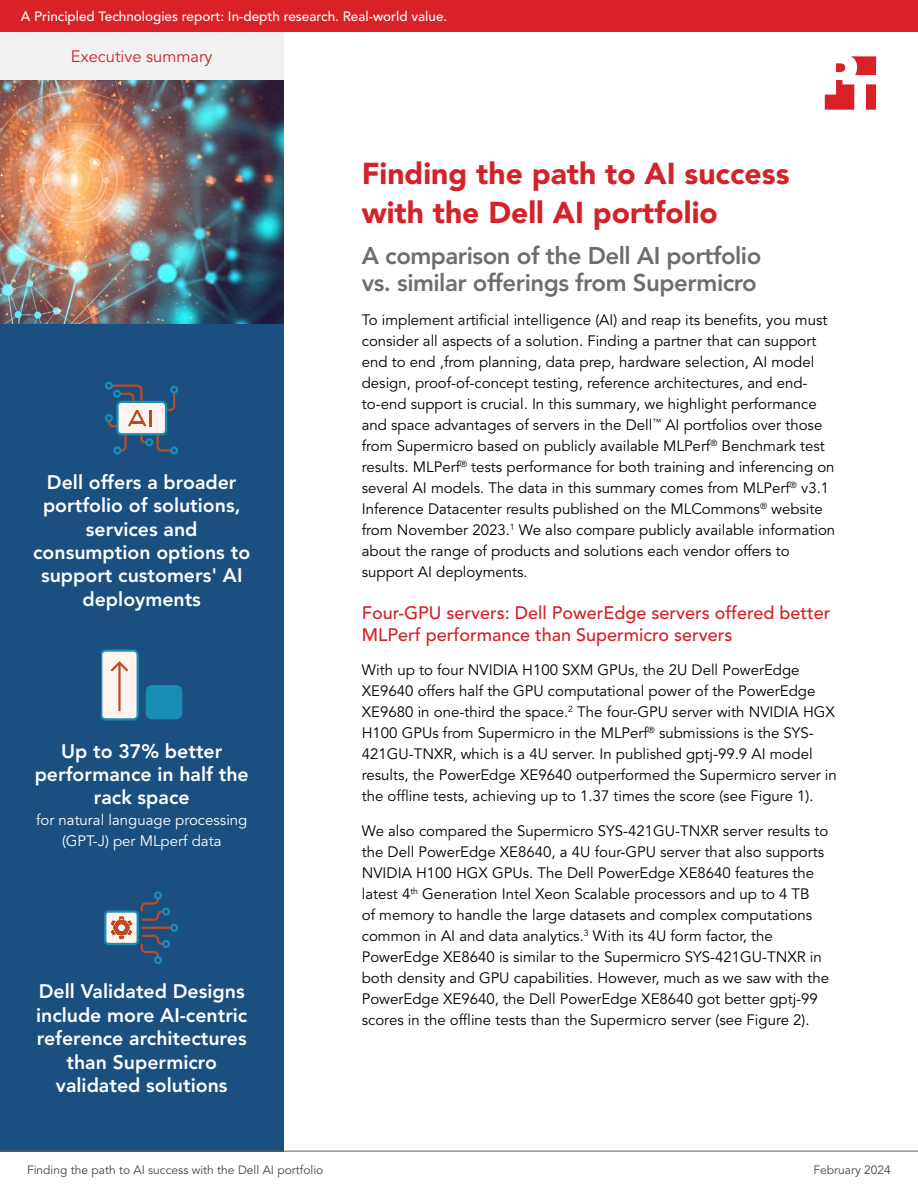
<style>
.page{position:relative;width:918px;height:1188px;background:#fff}
.page>*{position:absolute;margin:0;border:0;box-sizing:border-box;transform-origin:0 0}
.t1{font:900 30px/39px "Avenir LT Pro";color:#d2232a}
.t2{font:800 24px/27px "Avenir LT Pro";letter-spacing:-.02em;color:#6d6e71}
.t3{font:800 19.5px/23.4px "Avenir LT Pro";color:#fff;text-align:center}
.t4{font:500 18px/21.6px "Avenir LT Pro";color:#d2232a}
.t5{font:16.5px "Avenir LT Pro";color:#d2232a}
.t6{font:15px/21px "Avenir LT Pro";color:#000}
.t7{font:15px/21px "Avenir LT Pro";color:#fff;text-align:center}
.t8{font:500 13.5px "Avenir LT Pro";color:#fff}
.t9{font:12px "Avenir LT Pro";color:#464547}
</style>
<div class="page">
<img style="left:0;top:80px;width:284px;height:244px">
<div style="left:0;top:32px;width:284px;height:48px;background:#f1f1f2"></div>
<div style="left:0;top:324px;width:284px;height:827px;background:#1a4f80"></div>
<svg style="left:105px;top:382px;width:73px;height:73px"></svg>
<div style="left:146px;top:685px;width:36px;height:34px;background:#188db6;border-radius:6px"></div>
<svg style="left:101px;top:649px;width:38px;height:72px"></svg>
<svg style="left:140px;top:891px;width:38px;height:73px"></svg>
<div style="left:105px;top:912px;width:33px;height:32px;background:#fef3ed;border-radius:3px"></div>
<div style="left:104px;top:910px;width:35px;height:35px;border:2px solid #188db6;border-radius:3px"></div>
<svg style="left:111px;top:916px;width:21px;height:23px"></svg>
<hr style="left:0;top:1151px;width:918px;height:1px;background:#616264">
<div style="left:0;top:0;width:918px;height:32px;background:#da2128"></div>
<svg style="left:825px;top:56px;width:51px;height:54px"></svg>
<p class="t8" style="left:21px;top:9px;width:428px">A Principled Technologies report: In-depth research. Real-world value.</p>
<p class="t5" style="left:71px;top:46px;width:143px">Executive summary</p>
<h3 class="t3" style="left:33px;top:470px;width:218px">Dell offers a broader portfolio of solutions, services and consumption options to support customers' AI deployments</h3>
<h3 class="t3" style="left:35px;top:739px;width:216px">Up to 37% better performance in half the rack space</h3>
<p class="t7" style="left:36px;top:810px;width:213px">for natural language processing (GPT-J) per MLperf data</p>
<h3 class="t3" style="left:36px;top:980px;width:213px">Dell Validated Designs include more AI-centric reference architectures than Supermicro validated solutions</h3>
<h1 class="t1" style="left:362px;top:154px;width:429px">Finding the path to AI success with the Dell AI portfolio</h1>
<h2 class="t2" style="left:362px;top:242px;width:401px">A comparison of the Dell AI portfolio vs. similar offerings from Supermicro</h2>
<p class="t6" style="left:362px;top:310px;width:475px">To implement artificial intelligence (AI) and reap its benefits, you must consider all aspects of a solution. Finding a partner that can support end to end ,from planning, data prep, hardware selection, AI model design, proof-of-concept testing, reference architectures, and end&shy;to-end support is crucial. In this summary, we highlight performance and space advantages of servers in the Dell<sup>™</sup> AI portfolios over those from Supermicro based on publicly available MLPerf<sup>®</sup> Benchmark test results. MLPerf<sup>®</sup> tests performance for both training and inferencing on several AI models. The data in this summary comes from MLPerf<sup>®</sup> v3.1<br>Inference Datacenter results published on the MLCommons<sup>®</sup> website from November 2023.<sup>1</sup> We also compare publicly available information about the range of products and solutions each vendor offers to support AI deployments.</p>
<p class="t4" style="left:362px;top:602px;width:470px">Four-GPU servers: Dell PowerEdge servers offered better<br>MLPerf performance than Supermicro servers</p>
<p class="t6" style="left:362px;top:660px;width:476px">With up to four NVIDIA H100 SXM GPUs, the 2U Dell PowerEdge XE9640 offers half the GPU computational power of the PowerEdge XE9680 in one-third the space.<sup>2</sup> The four-GPU server with NVIDIA HGX H100 GPUs from Supermicro in the MLPerf<sup>®</sup> submissions is the SYS-421GU-TNXR, which is a 4U server. In published gptj-99.9 AI model results, the PowerEdge XE9640 outperformed the Supermicro server in the offline tests, achieving up to 1.37 times the score (see Figure 1).</p>
<p class="t6" style="left:362px;top:820px;width:469px">We also compared the Supermicro SYS-421GU-TNXR server results to the Dell PowerEdge XE8640, a 4U four-GPU server that also supports NVIDIA H100 HGX GPUs. The Dell PowerEdge XE8640 features the latest 4<sup>th</sup> Generation Intel Xeon Scalable processors and up to 4 TB<br>of memory to handle the large datasets and complex computations common in AI and data analytics.<sup>3</sup> With its 4U form factor, the PowerEdge XE8640 is similar to the Supermicro SYS-421GU-TNXR in both density and GPU capabilities. However, much as we saw with the PowerEdge XE9640, the Dell PowerEdge XE8640 got better gptj-99 scores in the offline tests than the Supermicro server (see Figure 2).</p>
<p class="t9" style="left:27px;top:1163px;width:298px">Finding the path to AI success with the Dell AI portfolio</p>
<p class="t9" style="left:814px;top:1163px;width:79px">February 2024</p>
</div>
